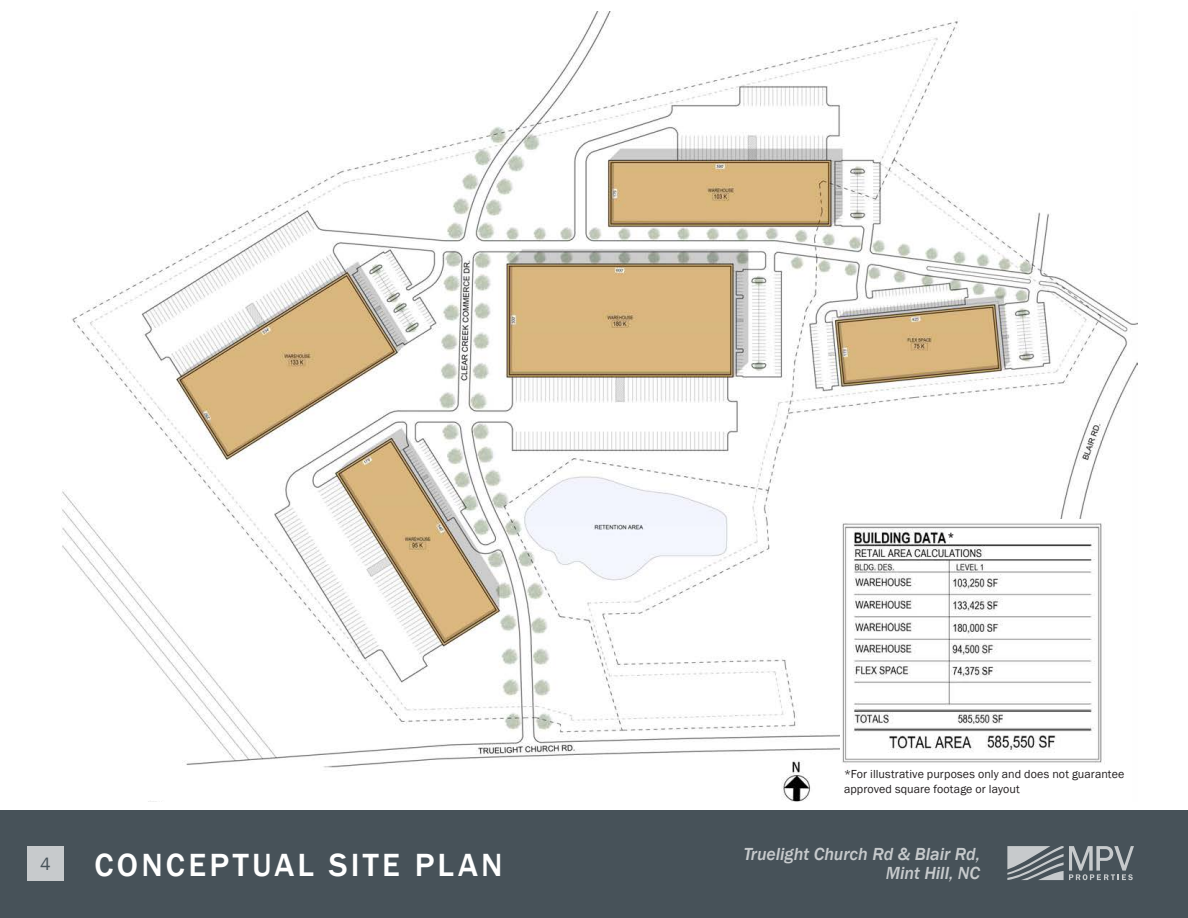
<style>
.page{position:relative;width:1188px;height:918px;background:#fff}
.page>*{position:absolute;margin:0;border:0;box-sizing:border-box;transform-origin:0 0}
.t1{font:500 33px "Franklin Gothic";letter-spacing:.095em;color:#fff}
.t2{font:italic 500 18px "Franklin Gothic";letter-spacing:-.005em;color:#fff}
.t3{font:18px "Franklin Gothic";color:#475259}
.t4{font:12px/15px "Franklin Gothic";letter-spacing:.01em;color:#231f20}
.t5{font:500 12px "Franklin Gothic";color:#231f20}
</style>
<div class="page">
<img style="left:61px;top:11px;width:1077px;height:790px">
<div style="left:850px;top:714px;width:267px;height:95px;background:#fff"></div>
<img style="left:840px;top:520px;width:264px;height:244px">
<div style="left:0;top:810px;width:1188px;height:108px;background:#475259"></div>
<svg style="left:1007px;top:846px;width:127px;height:34px"></svg>
<div style="left:27px;top:847px;width:37px;height:34px;background:#c7cacc"></div>
<h2 class="t3" style="left:40px;top:852px;width:12px">4</h2>
<p class="t1" style="left:94px;top:844px;width:410px">CONCEPTUAL SITE PLAN</p>
<p class="t5" style="left:947px;top:529px;width:9px">*</p>
<p class="t4" style="left:844px;top:767px;width:282px">*For illustrative purposes only and does not guarantee approved square footage or layout</p>
<h2 class="t2" style="left:744px;top:843px;width:238px">Truelight Church Rd &amp; Blair Rd,</h2>
<h2 class="t2" style="left:886px;top:862px;width:96px">Mint Hill, NC</h2>
</div>
